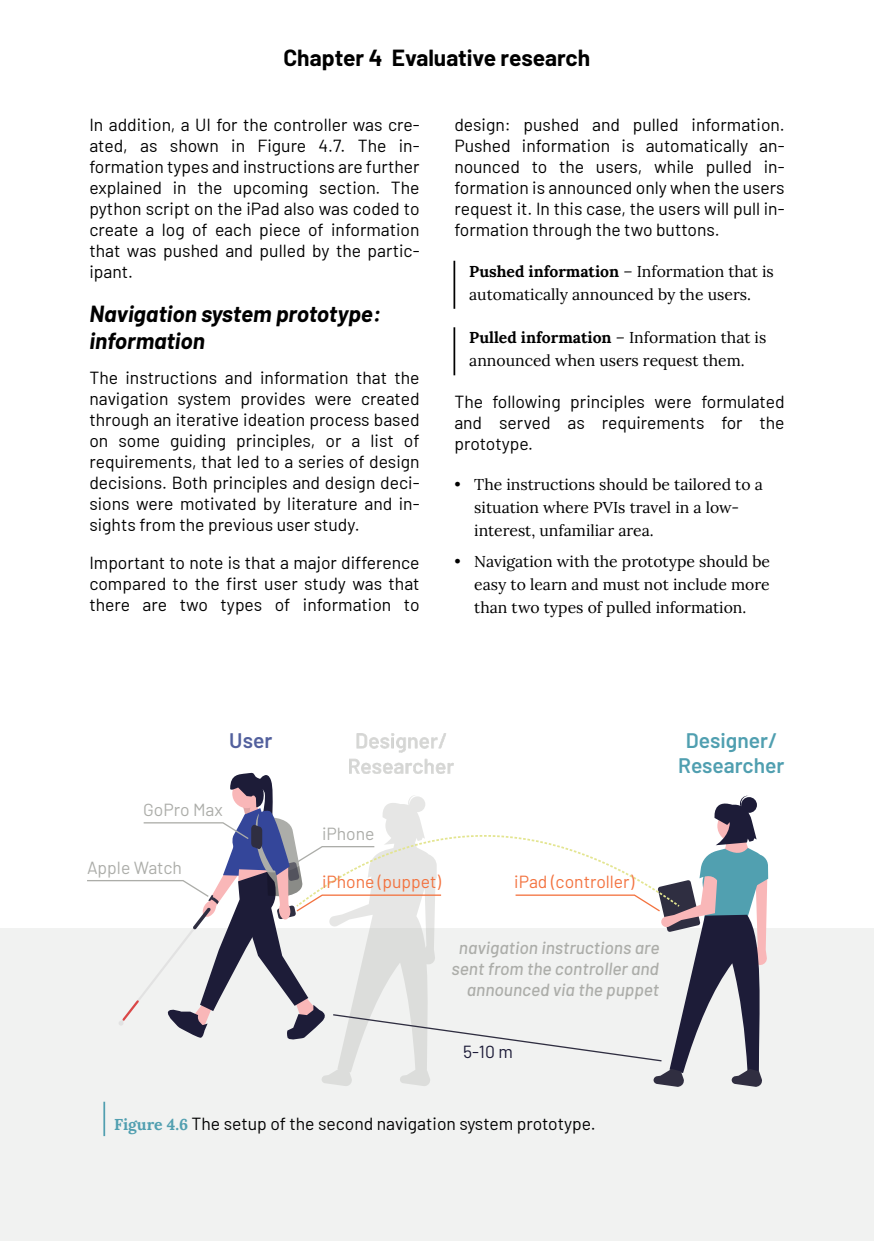
<style>
.page{position:relative;width:874px;height:1241px;background:#fff}
.page>*{position:absolute;margin:0;border:0;box-sizing:border-box;transform-origin:0 0}
.t1{font:italic 700 22.75px/26.2px "Barlow";color:#000}
.t2{font:700 22.75px "Barlow";color:#000}
.t3{font:600 21px/25.2px "Barlow";color:#509fb0;text-align:center}
.t4{font:600 21px "Barlow";color:#52609d}
.t5{font:17.5px/21px "Barlow";color:#000;text-align:justify}
.t6{font:italic 500 17.5px/21px "Barlow";color:#acada9;text-align:right}
.t7{font:17.5px "Barlow";color:#f37340}
.t8{font:17.5px "Barlow";color:#acada9}
.t9{font:17.5px "Barlow";color:#1d1c38}
.t10{font:15.75px/22.8px "Lora";color:#000}
.s1{font-weight:700}
.s2{font-style:italic}
.s3{font-family:"Lora";font-weight:700;font-size:15.75px;color:#519fb0}
</style>
<div class="page">
<hr style="left:453px;top:261px;width:2px;height:48px;background:#000">
<hr style="left:453px;top:327px;width:2px;height:48px;background:#000">
<div style="left:0;top:928px;width:873px;height:312px;background:#f1f2f1"></div>
<img style="left:349px;top:733px;width:104px;height:35px">
<svg style="left:87px;top:768px;width:680px;height:318px"></svg>
<hr style="left:103px;top:1101px;width:2px;height:34px;background:#519fb0">
<h1 class="t2" style="left:283px;top:44px;width:308px">Chapter 4 Evaluative research</h1>
<p class="t5" style="left:89px;top:114px;width:331px">In addition, a UI for the controller was cre‐ ated, as shown in Figure 4.7. The in‐ formation types and instructions are further explained in the upcoming section. The python script on the iPad also was coded to create a log of each piece of information that was pushed and pulled by the partic‐ ipant.</p>
<h1 class="t1" style="left:89px;top:300px;width:293px">Navigation system prototype: information</h1>
<p class="t5" style="left:89px;top:366px;width:331px">The instructions and information that the navigation system provides were created through an iterative ideation process based on some guiding principles, or a list of requirements, that led to a series of design decisions. Both principles and design deci‐ sions were motivated by literature and in‐ sights from the previous user study.</p>
<p class="t5" style="left:89px;top:551px;width:331px">Important to note is that a major difference compared to the first user study was that there are two types of information to</p>
<p class="t5" style="left:454px;top:114px;width:331px">design: pushed and pulled information.<br>Pushed information is automatically an‐ nounced to the users, while pulled in‐ formation is announced only when the users request it. In this case, the users will pull in‐ formation through the two buttons.</p>
<p class="t10" style="left:469px;top:259px;width:306px"><span class="s1">Pushed information</span> <span class="s2">–</span> Information that is automatically announced by the users.</p>
<p class="t10" style="left:469px;top:326px;width:298px"><span class="s1">Pulled information</span> <span class="s2">–</span> Information that is announced when users request them.</p>
<p class="t5" style="left:454px;top:390px;width:331px">The following principles were formulated and served as requirements for the prototype.</p>
<p class="t10" style="left:474px;top:473px;width:290px;text-indent:-20px">• The instructions should be tailored to a situation where PVIs travel in a low&shy;interest, unfamiliar area.</p>
<p class="t10" style="left:474px;top:550px;width:297px;text-align:justify;text-indent:-20px">• Navigation with the prototype should be easy to learn and must not include more than two types of pulled information.</p>
<p class="t4" style="left:229px;top:727px;width:45px">User</p>
<p class="t8" style="left:143px;top:798px;width:81px">GoPro Max</p>
<p class="t8" style="left:322px;top:822px;width:54px">iPhone</p>
<p class="t3" style="left:678px;top:727px;width:107px">Designer/<br>Researcher</p>
<p class="t8" style="left:87px;top:856px;width:96px">Apple Watch</p>
<p class="t7" style="left:322px;top:870px;width:120px">iPhone (puppet)</p>
<p class="t7" style="left:514px;top:870px;width:121px">iPad (controller)</p>
<p class="t6" style="left:451px;top:936px;width:209px">navigation instructions are sent from the controller and announced via the puppet</p>
<p class="t9" style="left:463px;top:1040px;width:51px">5-10 m</p>
<p class="t5" style="left:114px;top:1111px;width:482px"><span class="s3">Figure 4.6</span> The setup of the second navigation system prototype.</p>
</div>
